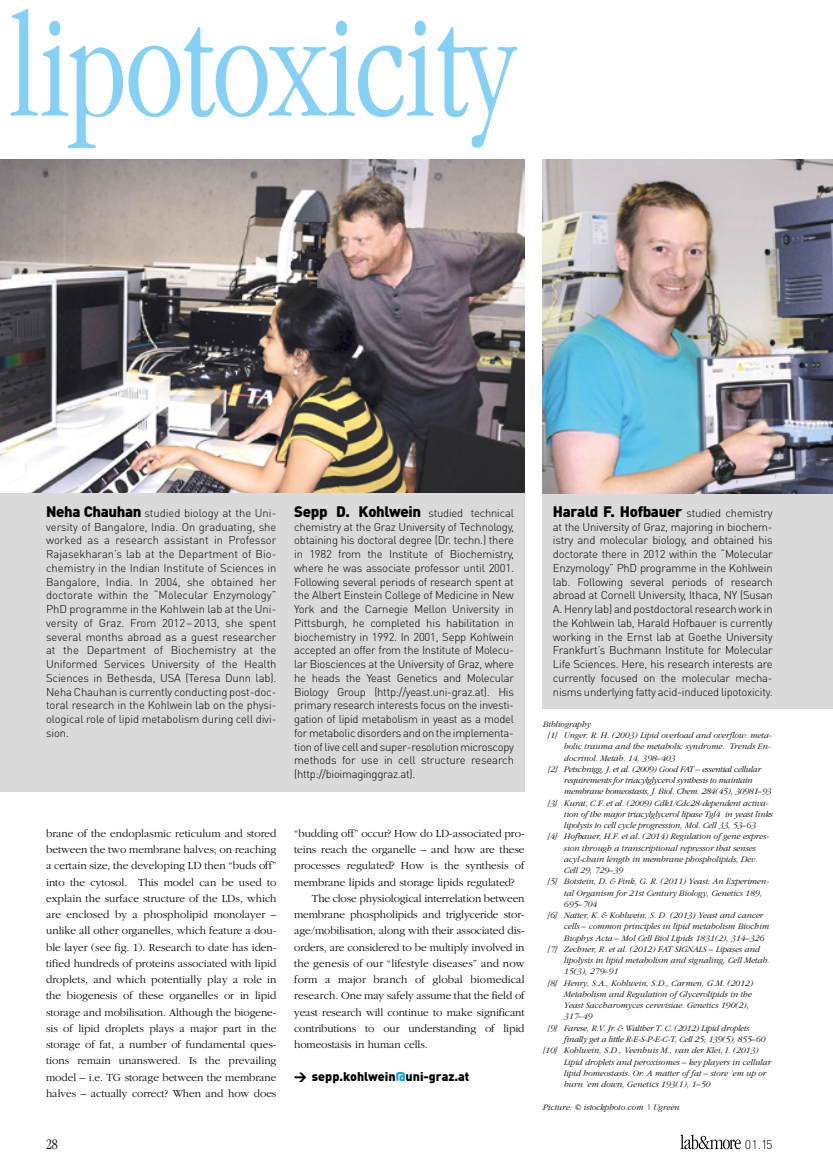
<style>
.page{position:relative;width:833px;height:1170px;background:#fff}
.page>*{position:absolute;margin:0;border:0;box-sizing:border-box;transform-origin:0 0}
.t1{font:300 condensed 150px "Garamond";letter-spacing:-.015em;color:#85d1f5}
.t2{font:900 15px "DIN";letter-spacing:-.02em;color:#000}
.t3{font:300 condensed 15px "Garamond";color:#000}
.t4{font:900 12.5px "DIN Pro";color:#000}
.t5{font:300 12.5px "DIN";color:#000}
.t6{font:300 11.25px/13.8px "DIN Pro";letter-spacing:-.02em;color:#000;text-align:justify}
.t7{font:300 11.25px/16.2px "Garamond";letter-spacing:-.01em;color:#000;text-align:justify}
.t8{font:300 11.25px "Garamond";letter-spacing:.01em;color:#000}
.t9{font:italic 300 8.75px "Garamond";color:#000}
.t10{font:italic 300 8.75px "Garamond";letter-spacing:-.025em;color:#000}
.t11{font:italic 300 8.75px "Garamond";letter-spacing:-.02em;color:#000}
.s1{font-family:"DIN";font-weight:900;font-size:15px}
.s2{font-family:"DIN"}
.s3{font-family:"DIN";color:#009ee3}
.s4{font-family:"DIN Pro";font-weight:300;font-size:11.25px}
</style>
<div class="page">
<svg style="left:680px;top:1134px;width:60px;height:15px"></svg>
<div style="left:542px;top:493px;width:291px;height:216px;background:#dadada"></div>
<img style="left:0;top:159px;width:524px;height:334px">
<img style="left:542px;top:159px;width:291px;height:334px">
<div style="left:0;top:493px;width:524px;height:298px;background:#dadada"></div>
<h1 class="t1" style="left:7px;top:-13px;width:510px">lipotoxicity</h1>
<p class="t6" style="left:46px;top:505px;width:232px"><span class="s1">Neha Chauhan</span> studied biology at the Uni&shy;versity of Bangalore, India. On graduating, she worked as a research assistant in Professor Rajasekharan’s lab at the Department of Bio&shy;chemistry in the Indian Institute of Sciences in Bangalore, India. In 2004, she obtained her doctorate within the “Molecular Enzymology” PhD programme in the Kohlwein lab at the Uni&shy;versity of Graz. From 2012 – 2013, she spent several months abroad as a guest researcher at the Department of Biochemistry at the Uniformed Services University of the Health Sciences in Bethesda, USA (Teresa Dunn lab).<br>Neha Chauhan is currently conducting post-doc&shy;toral research in the Kohlwein lab on the physi&shy;ological role of lipid metabolism during cell divi&shy;sion.</p>
<p class="t7" style="left:46px;top:825px;width:232px">brane of the endoplasmic reticulum and stored between the two membrane halves; on reaching a certain size, the developing LD then “buds off” into the cytosol. This model can be used to explain the surface structure of the LDs, which are enclosed by a phospholipid monolayer – unlike all other organelles, which feature a dou&shy;ble layer (see fig. 1). Research to date has iden&shy;tified hundreds of proteins associated with lipid droplets, and which potentially play a role in the biogenesis of these organelles or in lipid storage and mobilisation. Although the biogene&shy;sis of lipid droplets plays a major part in the storage of fat, a number of fundamental ques&shy;tions remain unanswered. Is the prevailing model – i.e. TG storage between the membrane halves – actually correct? When and how does</p>
<p class="t6" style="left:294px;top:505px;width:221px"><span class="s1">Sepp D. Kohlwein</span> studied technical chemistry at the Graz University of Technology, obtaining his doctoral degree (Dr. techn.) there in 1982 from the Institute of Biochemistry, where he was associate professor until 2001.<br>Following several periods of research spent at the Albert Einstein College of Medicine in New York and the Carnegie Mellon University in Pittsburgh, he completed his habilitation in biochemistry in 1992. In 2001, Sepp Kohlwein accepted an offer from the Institute of Molecu&shy;lar Biosciences at the University of Graz, where he heads the Yeast Genetics and Molecular Biology Group (http://yeast.uni-graz.at). His primary research interests focus on the investi&shy;gation of lipid metabolism in yeast as a model for metabolic disorders and on the implementa&shy;tion of live cell and super-resolution microscopy methods for use in cell structure research (http://bioimaginggraz.at).</p>
<p class="t7" style="left:294px;top:825px;width:232px">“budding off” occur? How do LD-associated pro-</p>
<p class="t7" style="left:294px;top:841px;width:232px">teins reach the organelle – and how are these</p>
<p class="t7" style="left:294px;top:857px;width:232px">processes regulated? How is the synthesis of</p>
<p class="t7" style="left:294px;top:873px;width:222px">membrane lipids and storage lipids regulated?</p>
<p class="t7" style="left:312px;top:890px;width:214px">The close physiological interrelation between</p>
<p class="t7" style="left:294px;top:906px;width:232px">membrane phospholipids and triglyceride stor-</p>
<p class="t7" style="left:294px;top:922px;width:232px">age/mobilisation, along with their associated dis-</p>
<p class="t7" style="left:294px;top:938px;width:232px">orders, are considered to be multiply involved in</p>
<p class="t8" style="left:294px;top:957px;width:232px">the genesis of our “lifestyle diseases” and now</p>
<p class="t8" style="left:294px;top:973px;width:232px">form a major branch of global biomedical</p>
<p class="t7" style="left:294px;top:987px;width:232px">research. One may safely assume that the field of</p>
<p class="t7" style="left:294px;top:1003px;width:232px">yeast research will continue to make significant</p>
<p class="t7" style="left:294px;top:1020px;width:232px">contributions to our understanding of lipid</p>
<p class="t7" style="left:294px;top:1036px;width:135px">homeostasis in human cells.</p>
<p class="t4" style="left:294px;top:1067px;width:177px"><span class="s2">&gt;</span> sepp.kohlwein<span class="s3">@</span>uni-graz.at</p>
<h2 class="t2" style="left:553px;top:501px;width:221px">Harald F. Hofbauer <span class="s4">studied chemistry</span></h2>
<p class="t6" style="left:553px;top:519px;width:221px">at the University of Graz, majoring in biochem&shy;istry and molecular biology, and obtained his doctorate there in 2012 within the “Molecular Enzymology” PhD programme in the Kohlwein lab. Following several periods of research abroad at Cornell University, Ithaca, NY (Susan A. Henry lab) and postdoctoral research work in the Kohlwein lab, Harald Hofbauer is currently working in the Ernst lab at Goethe University Frankfurt’s Buchmann Institute for Molecular Life Sciences. Here, his research interests are currently focused on the molecular mecha&shy;nisms underlying fatty acid-induced lipotoxicity .</p>
<p class="t9" style="left:542px;top:719px;width:50px">Bibliography</p>
<p class="t9" style="left:547px;top:730px;width:225px">[1] Unger, R. H. (2003) Lipid overload and overflow: meta-</p>
<p class="t9" style="left:563px;top:741px;width:209px">bolic trauma and the metabolic syndrome. Trends En-</p>
<p class="t9" style="left:563px;top:753px;width:113px">docrinol. Metab. 14, 398–403</p>
<p class="t10" style="left:548px;top:764px;width:214px">[2] Petschnigg, J. et al. (2009) Good FAT – essential cellular</p>
<p class="t10" style="left:563px;top:775px;width:190px">requirements for triacylglycerol synthesis to maintain</p>
<p class="t10" style="left:563px;top:786px;width:209px">membrane homeostasis, J. Biol. Chem. 284(45), 30981–93</p>
<p class="t9" style="left:547px;top:798px;width:222px">[3] Kurat, C.F. et al. (2009) Cdk1/Cdc28-dependent activa-</p>
<p class="t9" style="left:563px;top:809px;width:210px">tion of the major triacylglycerol lipase Tgl4 in yeast links</p>
<p class="t9" style="left:563px;top:820px;width:193px">lipolysis to cell cycle progression, Mol. Cell 33, 53–63</p>
<p class="t9" style="left:547px;top:831px;width:223px">[4] Hofbauer, H.F. et al. (2014) Regulation of gene expres-</p>
<p class="t9" style="left:563px;top:843px;width:193px">sion through a transcriptional repressor that senses</p>
<p class="t9" style="left:563px;top:854px;width:195px">acyl-chain length in membrane phospholipids, Dev.</p>
<p class="t9" style="left:563px;top:865px;width:61px">Cell 29, 729–39</p>
<p class="t9" style="left:547px;top:876px;width:223px">[5] Botstein, D. &amp; Fink, G. R. (2011) Yeast: An Experimen-</p>
<p class="t9" style="left:563px;top:888px;width:200px">tal Organism for 21st Century Biology, Genetics 189,</p>
<p class="t9" style="left:563px;top:899px;width:35px">695–704</p>
<p class="t9" style="left:547px;top:910px;width:216px">[6] Natter, K. &amp; Kohlwein, S. D. (2013) Yeast and cancer</p>
<p class="t9" style="left:563px;top:921px;width:207px">cells – common principles in lipid metabolism Biochim</p>
<p class="t9" style="left:563px;top:933px;width:202px">Biophys Acta – Mol Cell Biol Lipids 1831(2), 314–326</p>
<p class="t9" style="left:547px;top:944px;width:213px">[7] Zechner, R. et al. (2012) FAT SIGNALS – Lipases and</p>
<p class="t9" style="left:563px;top:955px;width:207px">lipolysis in lipid metabolism and signaling, Cell Metab.</p>
<p class="t9" style="left:563px;top:966px;width:56px">15(3), 279–91</p>
<p class="t9" style="left:547px;top:978px;width:207px">[8] Henry, S.A., Kohlwein, S.D., Carmen, G.M. (2012)</p>
<p class="t9" style="left:563px;top:989px;width:189px">Metabolism and Regulation of Glycerolipids in the</p>
<p class="t9" style="left:563px;top:1000px;width:187px">Yeast Saccharomyces cerevisiae. Genetics 190(2),</p>
<p class="t9" style="left:563px;top:1011px;width:30px">317–49</p>
<p class="t11" style="left:547px;top:1023px;width:203px">[9] Farese, R.V. Jr. &amp; Walther T. C. (2012) Lipid droplets</p>
<p class="t11" style="left:563px;top:1034px;width:203px">finally get a little R-E-S-P-E-C-T, Cell 25; 139(5), 855–60</p>
<p class="t9" style="left:543px;top:1045px;width:217px">[10] Kohlwein, S.D., Veenhuis M., van der Klei, I. (2013)</p>
<p class="t9" style="left:563px;top:1056px;width:208px">Lipid droplets and peroxisomes – key players in cellular</p>
<p class="t9" style="left:563px;top:1068px;width:204px">lipid homeostasis. Or: A matter of fat – store ’em up or</p>
<p class="t9" style="left:563px;top:1079px;width:148px">burn ’em down, Genetics 193(1), 1–50</p>
<p class="t9" style="left:542px;top:1101px;width:138px">Picture: © istockphoto.com | Ugreen</p>
<h2 class="t3" style="left:46px;top:1136px;width:13px">28</h2>
<p class="t5" style="left:745px;top:1136px;width:29px">01.15</p>
</div>
